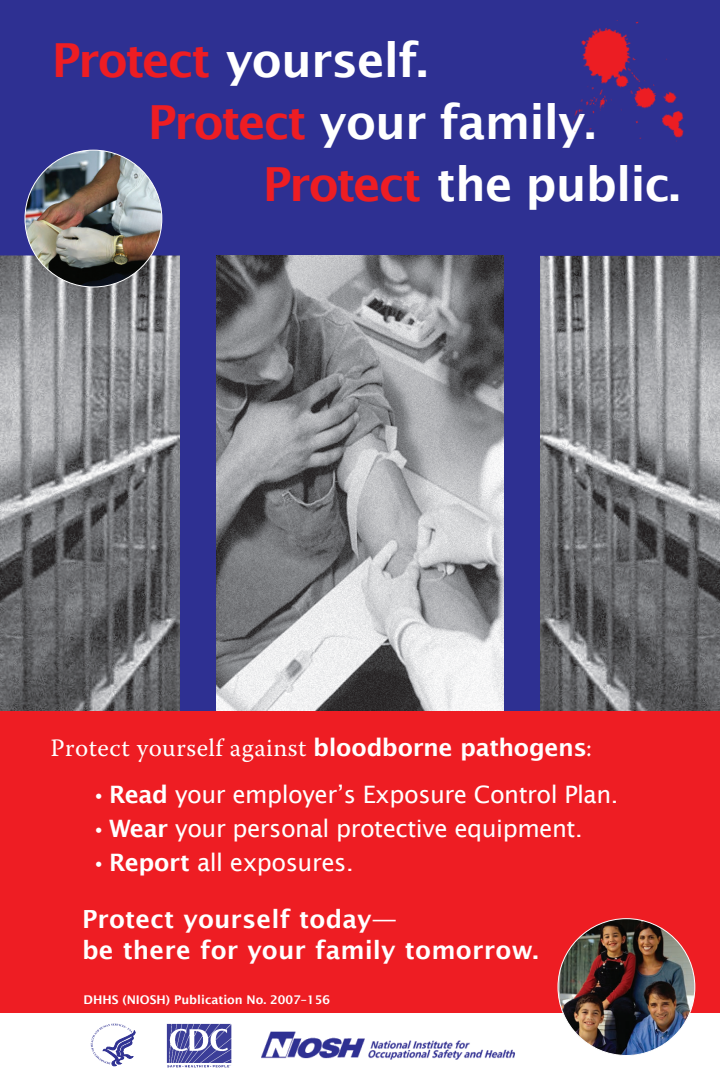
<style>
.page{position:relative;width:720px;height:1080px;background:#fff}
.page>*{position:absolute;margin:0;border:0;box-sizing:border-box;transform-origin:0 0}
.Title_1{font:600 47px "Lucida Sans";letter-spacing:-.02em;color:#fff}
.Body_text{font:600 25px/31px "Lucida Sans";letter-spacing:.005em;color:#fff}
.Body_text-2{font:25px "Warnock Pro";letter-spacing:.02em;color:#fff}
.Bullet_text{font:24px "Lucida Sans";letter-spacing:-.02em;color:#fff}
.Publication_number{font:600 12px "Lucida Sans";color:#fff}
.s1{color:#ee1d23}
.s2{font-family:"Lucida Sans";font-weight:600;font-size:24px}
.s3{font-weight:600}
</style>
<div class="page">
<div style="left:0;top:0;width:720px;height:771px;background:#2e3092"></div>
<img style="left:572px;top:21px;width:112px;height:121px">
<img style="left:0;top:256px;width:180px;height:455px">
<img style="left:540px;top:256px;width:180px;height:455px">
<img style="left:216px;top:256px;width:288px;height:455px">
<img style="left:25px;top:150px;width:137px;height:137px;border-radius:68px">
<img style="left:166px;top:1023px;width:66px;height:45px">
<img style="left:261px;top:1031px;width:254px;height:29px">
<div style="left:0;top:711px;width:720px;height:302px;background:#ee1d23"></div>
<img style="left:558px;top:919px;width:137px;height:137px;border-radius:68px">
<svg style="left:91px;top:1024px;width:45px;height:42px"></svg>
<p class="Title_1" style="left:52px;top:33px;width:378px"><span class="s1">Protect</span> yourself.</p>
<p class="Title_1" style="left:148px;top:95px;width:450px"><span class="s1">Protect</span> your family.</p>
<p class="Title_1" style="left:263px;top:157px;width:419px"><span class="s1">Protect</span> the public.</p>
<p class="Body_text-2" style="left:50px;top:733px;width:543px">Protect yourself against <span class="s2">bloodborne pathogens</span>:</p>
<p class="Bullet_text" style="left:91px;top:781px;width:529px"><span class="s3">• Read</span> your employer’s Exposure Control Plan.</p>
<p class="Bullet_text" style="left:91px;top:815px;width:493px"><span class="s3">• Wear</span> your personal protective equipment.</p>
<p class="Bullet_text" style="left:91px;top:849px;width:264px"><span class="s3">• Report</span> all exposures.</p>
<p class="Body_text" style="left:82px;top:903px;width:458px">Protect yourself today—<br>be there for your family tomorrow.</p>
<p class="Publication_number" style="left:84px;top:993px;width:248px">DHHS (NIOSH) Publication No. 2007–156</p>
</div>
